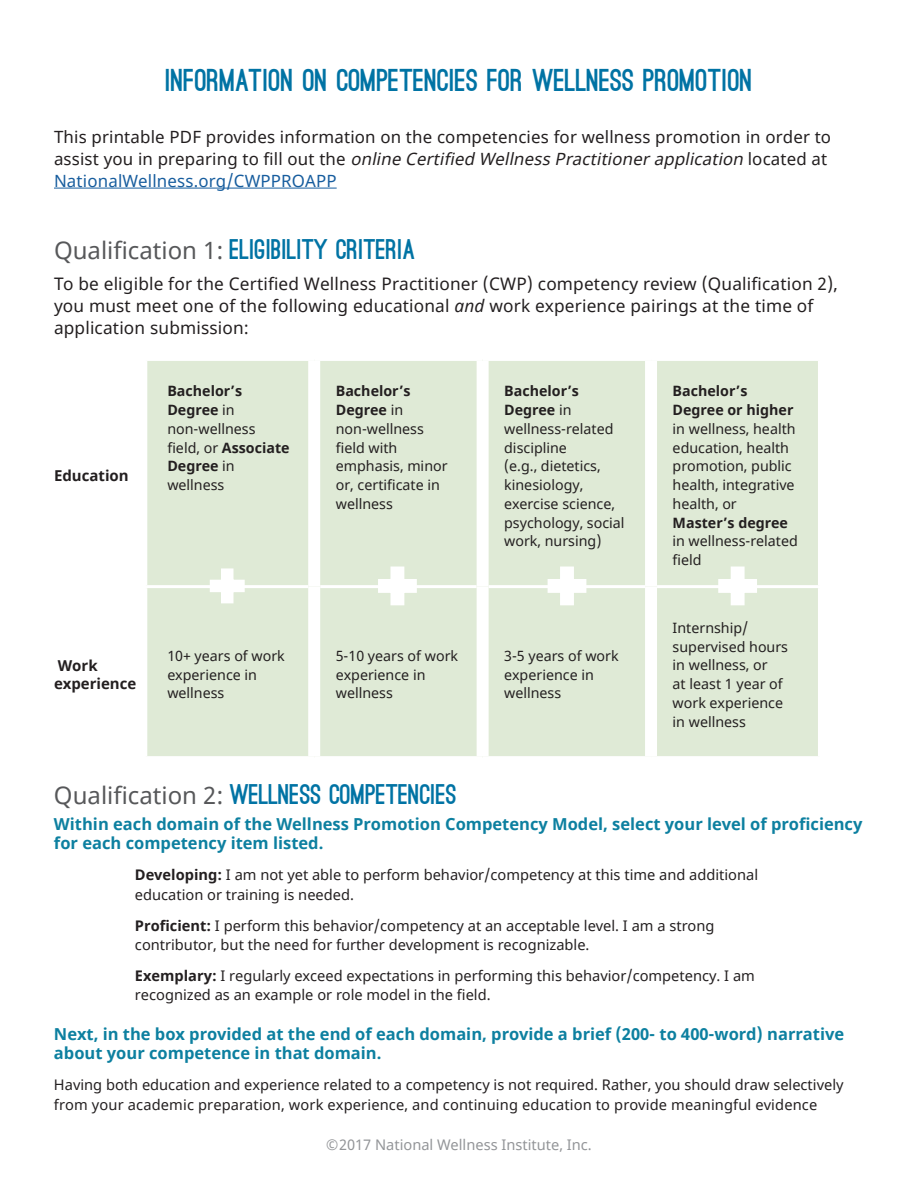
<style>
.page{position:relative;width:918px;height:1188px;background:#fff}
.page>*{position:absolute;margin:0;border:0;box-sizing:border-box;transform-origin:0 0}
.heading_1{font:900 30px "Ostrich Sans";color:#0073a4}
.heading_1-2{font:900 27px "Ostrich Sans";color:#0073a4}
.subhead1{font:17.25px/21.8px "Noto Sans";letter-spacing:.01em;color:#231f20}
.subhead1-2{font:16.8px/21.8px "Noto Sans";letter-spacing:.01em;color:#231f20}
.subhead2{font:700 16.5px/19.5px "Noto Sans";color:#0d80a0}
.t1{font:700 15px/18px "Noto Sans";color:#231f20}
.body_text{font:14.7px/19.2px "Noto Sans";color:#231f20}
.t2{font:14.7px "Noto Sans";color:#939598}
.chart_text{font:14.25px/18.8px "Noto Sans";color:#231f20}
.s1{font-style:italic}
.s2{color:#175d9e}
.s3{font-family:"Noto Sans";font-weight:400;font-size:24px;color:#57585a}
.s4{font-weight:700}
</style>
<div class="page">
<div style="left:147px;top:361px;width:671px;height:395px;background:#dfead6"></div>
<hr style="left:144px;top:585px;width:164px;height:3px;background:#fff">
<hr style="left:320px;top:585px;width:157px;height:3px;background:#fff">
<hr style="left:489px;top:585px;width:156px;height:3px;background:#fff">
<hr style="left:657px;top:585px;width:164px;height:3px;background:#fff">
<div style="left:308px;top:361px;width:12px;height:226px;background:#fff"></div>
<div style="left:477px;top:361px;width:12px;height:226px;background:#fff"></div>
<div style="left:645px;top:361px;width:12px;height:226px;background:#fff"></div>
<div style="left:308px;top:587px;width:12px;height:169px;background:#fff"></div>
<div style="left:477px;top:587px;width:12px;height:169px;background:#fff"></div>
<div style="left:645px;top:587px;width:12px;height:169px;background:#fff"></div>
<svg style="left:209px;top:567px;width:37px;height:37px"></svg>
<svg style="left:377px;top:565px;width:41px;height:42px"></svg>
<svg style="left:546px;top:565px;width:42px;height:42px"></svg>
<svg style="left:717px;top:565px;width:41px;height:42px"></svg>
<hr style="left:54px;top:188px;width:283px;height:1px;background:#175d9e">
<p class="heading_1" style="left:165px;top:69px;width:589px">INFORMATION ON COMPETENCIES FOR WELLNESS PROMOTION</p>
<p class="subhead1-2" style="left:54px;top:127px;width:779px">This printable PDF provides information on the competencies for wellness promotion in order to a s s i s t yo u i n p r e p a r i n g t o fi l l o u t t h e <span class="s1">online Certified WellnessPractitionerapplication</span> l o c a t e d a t<br><span class="s2">NationalWellness.org/CWPPROAPP</span></p>
<p class="heading_1-2" style="left:54px;top:239px;width:362px"><span class="s3">Qualification 1:</span> ELIGIBILITY CRITERIA</p>
<p class="subhead1" style="left:54px;top:274px;width:785px">To be eligible for the Certified Wellness Practitioner (CWP) competency review (Qualification 2), you must meet one of the following educational <span class="s1">and</span> work experience pairings at the time of application submission:</p>
<p class="t1" style="left:54px;top:467px;width:76px">Education</p>
<p class="chart_text" style="left:167px;top:382px;width:124px"><span class="s4">Bachelor’s<br>Degree</span> in non-wellness field, or <span class="s4">Associate<br>Degree</span> in wellness</p>
<p class="chart_text" style="left:336px;top:382px;width:113px"><span class="s4">Bachelor’s<br>Degree</span> in non-wellness field with emphasis, minor or, certificate in wellness</p>
<p class="chart_text" style="left:504px;top:382px;width:122px"><span class="s4">Bachelor’s<br>Degree</span> in wellness-related discipline<br>(e.g., dietetics, kinesiology, exercise science, psychology, social work, nursing)</p>
<p class="chart_text" style="left:673px;top:382px;width:125px"><span class="s4">Bachelor’s<br>Degree or higher </span>in wellness, health education, health promotion, public health, integrative health, or</p>
<p class="chart_text" style="left:673px;top:513px;width:127px"><span class="s4">Master’s degree </span>in wellness-related field</p>
<p class="t1" style="left:54px;top:657px;width:84px">Work experience</p>
<p class="chart_text" style="left:167px;top:647px;width:119px">10+ years of work experience in wellness</p>
<p class="chart_text" style="left:336px;top:647px;width:124px">5-10 years of work experience in wellness</p>
<p class="chart_text" style="left:504px;top:647px;width:116px">3-5 years of work experience in wellness</p>
<p class="chart_text" style="left:673px;top:619px;width:117px">Internship/ supervised hours in wellness, or<br>at least 1 year of work experience in wellness</p>
<p class="heading_1-2" style="left:54px;top:784px;width:404px"><span class="s3">Qualification 2:</span> WELLNESS COMPETENCIES</p>
<p class="subhead2" style="left:54px;top:814px;width:810px">Within each domain of the Wellness Promotion Competency Model, select your level of proficiency for each competency item listed.</p>
<p class="body_text" style="left:135px;top:866px;width:625px"><span class="s4">Developing:</span> I am not yet able to perform behavior/competency at this time and additional education or training is needed.</p>
<p class="body_text" style="left:135px;top:916px;width:581px"><span class="s4">Proficient:</span> I perform this behavior/competency at an acceptable level. I am a strong contributor, but the need for further development is recognizable.</p>
<p class="body_text" style="left:135px;top:967px;width:621px"><span class="s4">Exemplary:</span> I regularly exceed expectations in performing this behavior/competency. I am recognized as an example or role model in the field.</p>
<p class="subhead2" style="left:54px;top:1024px;width:792px">Next, in the box provided at the end of each domain, provide a brief (200- to 400-word) narrative about your competence in that domain.</p>
<p class="body_text" style="left:54px;top:1076px;width:791px">Having both education and experience related to a competency is not required. Rather, you should draw selectively from your academic preparation, work experience, and continuing education to provide meaningful evidence</p>
<p class="t2" style="left:326px;top:1134px;width:267px">©2017 National Wellness Institute, Inc.</p>
</div>
